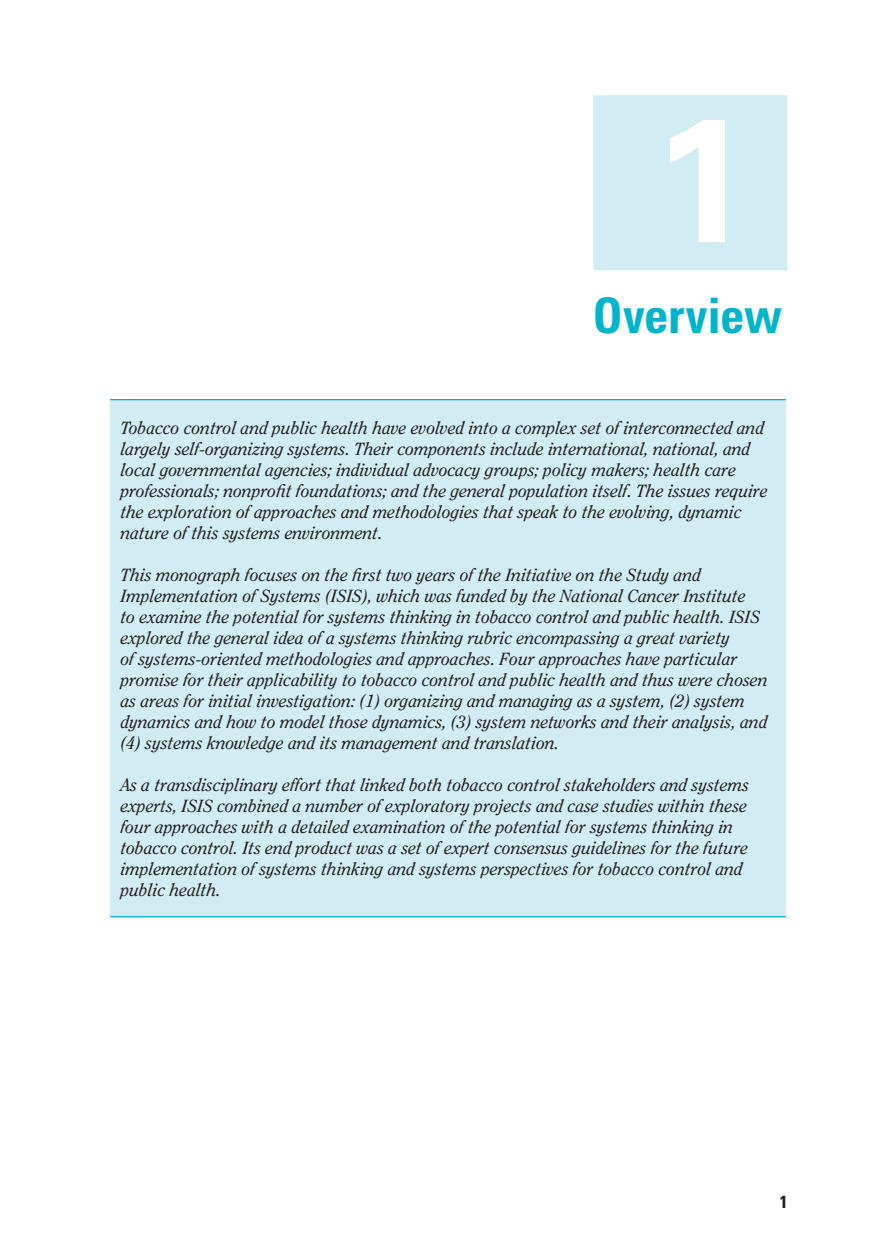
<style>
.page{position:relative;width:882px;height:1260px;background:#fff}
.page>*{position:absolute;margin:0;border:0;box-sizing:border-box;transform-origin:0 0}
.Chapter_Number{font:700 175px "Univers LT Std";color:#fff}
.Chapter_Title_New{font:700 condensed 49px "Univers LT Std";letter-spacing:-.01em;color:#00b5cb}
.t1{font:italic 17.5px/21px "Clearface Std";color:#231f20}
</style>
<div class="page">
<div style="left:593px;top:95px;width:195px;height:175px;background:#d1ecf2"></div>
<div style="left:110px;top:400px;width:676px;height:517px;background:#d1ecf2"></div>
<hr style="left:110px;top:916px;width:676px;height:1px;background:#00b5cb">
<hr style="left:110px;top:399px;width:676px;height:1px;background:#00b5cb">
<p class="Chapter_Number" style="left:653px;top:78px;width:99px">1</p>
<p class="Chapter_Title_New" style="left:593px;top:286px;width:191px">Overview</p>
<p class="t1" style="left:121px;top:417px;width:649px">Tobacco control and public health have evolved into a complex set of interconnected and largely self-organizing systems. Their components include international, national, and local governmental agencies; individual advocacy groups; policy makers; health care professionals; nonprofit foundations; and the general population itself. The issues require the exploration of approaches and methodologies that speak to the evolving, dynamic nature of this systems environment.</p>
<p class="t1" style="left:121px;top:564px;width:649px">This monograph focuses on the first two years of the Initiative on the Study and Implementation of Systems (ISIS), which was funded by the National Cancer Institute<br>to examine the potential for systems thinking in tobacco control and public health. ISIS explored the general idea of a systems thinking rubric encompassing a great variety<br>of systems-oriented methodologies and approaches. Four approaches have particular promise for their applicability to tobacco control and public health and thus were chosen as areas for initial investigation: (1) organizing and managing as a system, (2) system dynamics and how to model those dynamics, (3) system networks and their analysis, and (4) systems knowledge and its management and translation.</p>
<p class="t1" style="left:121px;top:774px;width:630px">As a transdisciplinary effort that linked both tobacco control stakeholders and systems experts, ISIS combined a number of exploratory projects and case studies within these four approaches with a detailed examination of the potential for systems thinking in tobacco control. Its end product was a set of expert consensus guidelines for the future implementation of systems thinking and systems perspectives for tobacco control and public health.</p>
</div>
